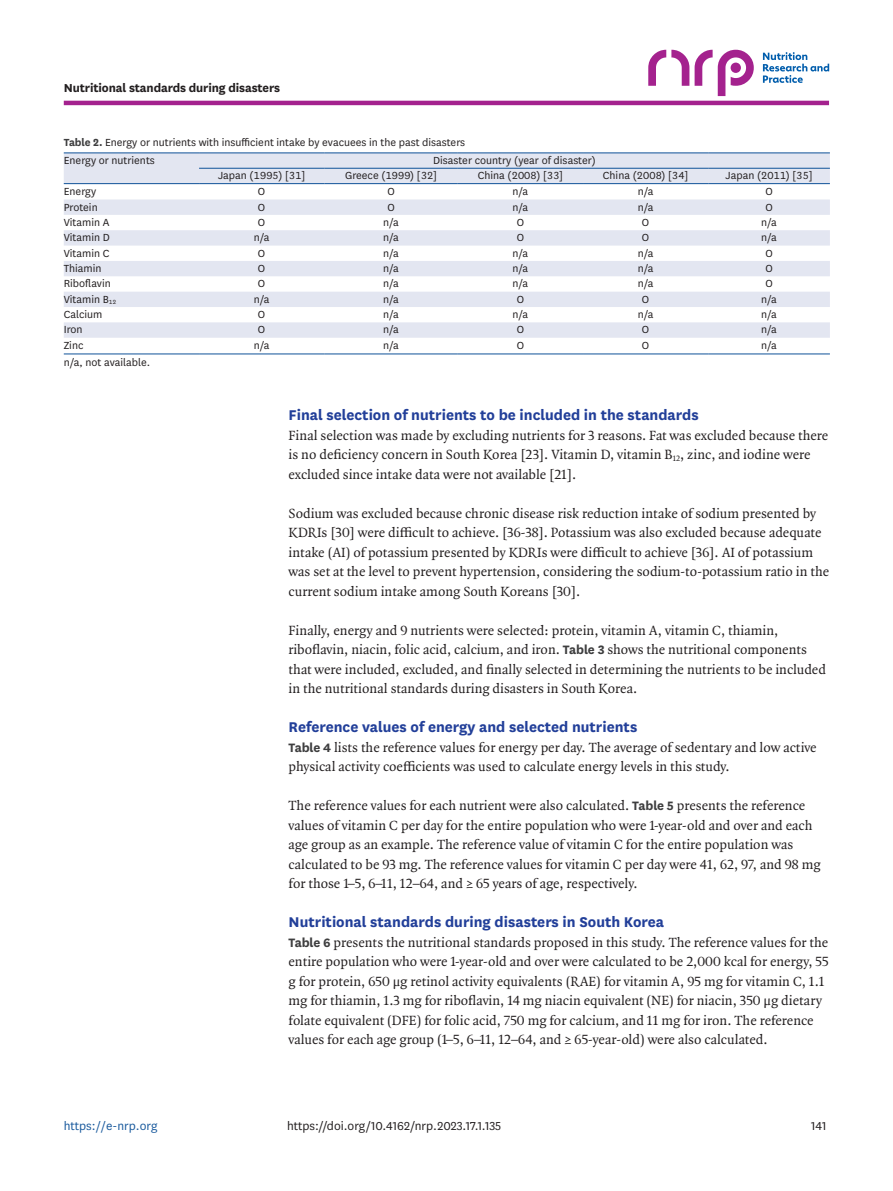
<style>
.page{position:relative;width:893px;height:1191px;background:#fff}
.page>*{position:absolute;margin:0;border:0;box-sizing:border-box;transform-origin:0 0}
.body_title2{font:700 16.5px "National";color:#223f99}
.body_p{font:14.25px/19.5px "Quadraat OT";color:#231f20}
.body_p_first{font:14.25px/19.5px "Quadraat OT";color:#231f20}
.doi_running_footer{font:13.5px "National";color:#231f20}
.alt-title-type{font:700 13.5px "National";letter-spacing:-.01em;color:#231f20}
.t1{font:13.5px "National";color:#1a5a9d}
.tbody_entry{font:12px "National";color:#231f20}
.thead_entry{font:12px "National";letter-spacing:-.025em;color:#231f20}
.table-wrap_caption{font:12px "National";color:#231f20}
.thead_entry-2{font:12px "National";color:#231f20}
.table-wrap-foot_p_fi{font:12px "National";color:#231f20}
.s1{font-weight:700;color:#3e3e3f}
.s2{font-family:"National";font-weight:700;color:#3e3e3f}
</style>
<div class="page">
<hr style="left:64px;top:101px;width:765px;height:4px;background:#a4228e">
<svg style="left:695px;top:50px;width:59px;height:46px"></svg>
<svg style="left:648px;top:50px;width:41px;height:36px"></svg>
<svg style="left:763px;top:52px;width:66px;height:31px"></svg>
<svg style="left:64px;top:153px;width:766px;height:185px;fill:#e3e6f1"></svg>
<hr style="left:64px;top:152px;width:135px;height:1px;background:#1a5a9d">
<hr style="left:199px;top:152px;width:125px;height:1px;background:#1a5a9d">
<hr style="left:324px;top:152px;width:134px;height:1px;background:#1a5a9d">
<hr style="left:458px;top:152px;width:125px;height:1px;background:#1a5a9d">
<hr style="left:583px;top:152px;width:125px;height:1px;background:#1a5a9d">
<hr style="left:708px;top:152px;width:122px;height:1px;background:#1a5a9d">
<hr style="left:199px;top:168px;width:125px;height:1px;background:#1a5a9d">
<hr style="left:324px;top:168px;width:134px;height:1px;background:#1a5a9d">
<hr style="left:458px;top:168px;width:125px;height:1px;background:#1a5a9d">
<hr style="left:583px;top:168px;width:125px;height:1px;background:#1a5a9d">
<hr style="left:708px;top:168px;width:122px;height:1px;background:#1a5a9d">
<hr style="left:64px;top:183px;width:135px;height:1px;background:#1a5a9d">
<hr style="left:199px;top:183px;width:125px;height:1px;background:#1a5a9d">
<hr style="left:324px;top:183px;width:134px;height:1px;background:#1a5a9d">
<hr style="left:458px;top:183px;width:125px;height:1px;background:#1a5a9d">
<hr style="left:583px;top:183px;width:125px;height:1px;background:#1a5a9d">
<hr style="left:708px;top:183px;width:122px;height:1px;background:#1a5a9d">
<hr style="left:64px;top:353px;width:135px;height:1px;background:#1a5a9d">
<hr style="left:199px;top:353px;width:125px;height:1px;background:#1a5a9d">
<hr style="left:324px;top:353px;width:134px;height:1px;background:#1a5a9d">
<hr style="left:458px;top:353px;width:125px;height:1px;background:#1a5a9d">
<hr style="left:583px;top:353px;width:125px;height:1px;background:#1a5a9d">
<hr style="left:708px;top:353px;width:122px;height:1px;background:#1a5a9d">
<p class="alt-title-type" style="left:64px;top:78px;width:218px">Nutritional standards during disasters</p>
<p class="table-wrap_caption" style="left:64px;top:135px;width:403px"><span class="s1">Table 2.</span> Energy or nutrients with insufficient intake by evacuees in the past disasters</p>
<p class="thead_entry-2" style="left:64px;top:152px;width:92px">Energy or nutrients</p>
<p class="thead_entry-2" style="left:433px;top:152px;width:164px">Disaster country (year of disaster)</p>
<p class="thead_entry" style="left:218px;top:168px;width:88px">Japan (1995) [31]</p>
<p class="thead_entry" style="left:345px;top:168px;width:93px">Greece (1999) [32]</p>
<p class="thead_entry" style="left:478px;top:168px;width:87px">China (2008) [33]</p>
<p class="thead_entry" style="left:603px;top:168px;width:87px">China (2008) [34]</p>
<p class="thead_entry" style="left:726px;top:168px;width:88px">Japan (2011) [35]</p>
<p class="tbody_entry" style="left:64px;top:184px;width:34px">Energy</p>
<p class="tbody_entry" style="left:258px;top:184px;width:9px">O</p>
<p class="tbody_entry" style="left:387px;top:184px;width:9px">O</p>
<p class="tbody_entry" style="left:513px;top:184px;width:17px">n/a</p>
<p class="tbody_entry" style="left:638px;top:184px;width:17px">n/a</p>
<p class="tbody_entry" style="left:765px;top:184px;width:9px">O</p>
<p class="tbody_entry" style="left:64px;top:199px;width:35px">Protein</p>
<p class="tbody_entry" style="left:258px;top:199px;width:9px">O</p>
<p class="tbody_entry" style="left:387px;top:199px;width:9px">O</p>
<p class="tbody_entry" style="left:513px;top:199px;width:17px">n/a</p>
<p class="tbody_entry" style="left:638px;top:199px;width:17px">n/a</p>
<p class="tbody_entry" style="left:765px;top:199px;width:9px">O</p>
<p class="tbody_entry" style="left:64px;top:214px;width:47px">Vitamin A</p>
<p class="tbody_entry" style="left:258px;top:214px;width:9px">O</p>
<p class="tbody_entry" style="left:383px;top:214px;width:17px">n/a</p>
<p class="tbody_entry" style="left:517px;top:214px;width:9px">O</p>
<p class="tbody_entry" style="left:642px;top:214px;width:9px">O</p>
<p class="tbody_entry" style="left:761px;top:214px;width:17px">n/a</p>
<p class="tbody_entry" style="left:64px;top:230px;width:47px">Vitamin D</p>
<p class="tbody_entry" style="left:254px;top:230px;width:17px">n/a</p>
<p class="tbody_entry" style="left:383px;top:230px;width:17px">n/a</p>
<p class="tbody_entry" style="left:517px;top:230px;width:9px">O</p>
<p class="tbody_entry" style="left:642px;top:230px;width:9px">O</p>
<p class="tbody_entry" style="left:761px;top:230px;width:17px">n/a</p>
<p class="tbody_entry" style="left:64px;top:245px;width:47px">Vitamin C</p>
<p class="tbody_entry" style="left:258px;top:245px;width:9px">O</p>
<p class="tbody_entry" style="left:383px;top:245px;width:17px">n/a</p>
<p class="tbody_entry" style="left:513px;top:245px;width:17px">n/a</p>
<p class="tbody_entry" style="left:638px;top:245px;width:17px">n/a</p>
<p class="tbody_entry" style="left:765px;top:245px;width:9px">O</p>
<p class="tbody_entry" style="left:64px;top:260px;width:39px">Thiamin</p>
<p class="tbody_entry" style="left:258px;top:260px;width:9px">O</p>
<p class="tbody_entry" style="left:383px;top:260px;width:17px">n/a</p>
<p class="tbody_entry" style="left:513px;top:260px;width:17px">n/a</p>
<p class="tbody_entry" style="left:638px;top:260px;width:17px">n/a</p>
<p class="tbody_entry" style="left:765px;top:260px;width:9px">O</p>
<p class="tbody_entry" style="left:64px;top:276px;width:49px">Riboflavin</p>
<p class="tbody_entry" style="left:258px;top:276px;width:9px">O</p>
<p class="tbody_entry" style="left:383px;top:276px;width:17px">n/a</p>
<p class="tbody_entry" style="left:513px;top:276px;width:17px">n/a</p>
<p class="tbody_entry" style="left:638px;top:276px;width:17px">n/a</p>
<p class="tbody_entry" style="left:765px;top:276px;width:9px">O</p>
<p class="tbody_entry" style="left:64px;top:291px;width:54px">Vitamin B<sub>12</sub></p>
<p class="tbody_entry" style="left:254px;top:291px;width:17px">n/a</p>
<p class="tbody_entry" style="left:383px;top:291px;width:17px">n/a</p>
<p class="tbody_entry" style="left:517px;top:291px;width:9px">O</p>
<p class="tbody_entry" style="left:642px;top:291px;width:9px">O</p>
<p class="tbody_entry" style="left:761px;top:291px;width:17px">n/a</p>
<p class="tbody_entry" style="left:64px;top:307px;width:40px">Calcium</p>
<p class="tbody_entry" style="left:258px;top:307px;width:9px">O</p>
<p class="tbody_entry" style="left:383px;top:307px;width:17px">n/a</p>
<p class="tbody_entry" style="left:513px;top:307px;width:17px">n/a</p>
<p class="tbody_entry" style="left:638px;top:307px;width:17px">n/a</p>
<p class="tbody_entry" style="left:761px;top:307px;width:17px">n/a</p>
<p class="tbody_entry" style="left:64px;top:322px;width:20px">Iron</p>
<p class="tbody_entry" style="left:258px;top:322px;width:9px">O</p>
<p class="tbody_entry" style="left:383px;top:322px;width:17px">n/a</p>
<p class="tbody_entry" style="left:517px;top:322px;width:9px">O</p>
<p class="tbody_entry" style="left:642px;top:322px;width:9px">O</p>
<p class="tbody_entry" style="left:761px;top:322px;width:17px">n/a</p>
<p class="tbody_entry" style="left:64px;top:337px;width:21px">Zinc</p>
<p class="tbody_entry" style="left:254px;top:337px;width:17px">n/a</p>
<p class="tbody_entry" style="left:383px;top:337px;width:17px">n/a</p>
<p class="tbody_entry" style="left:517px;top:337px;width:9px">O</p>
<p class="tbody_entry" style="left:642px;top:337px;width:9px">O</p>
<p class="tbody_entry" style="left:761px;top:337px;width:17px">n/a</p>
<p class="table-wrap-foot_p_fi" style="left:64px;top:355px;width:88px">n/a, not available.</p>
<p class="body_title2" style="left:289px;top:403px;width:412px">Final selection of nutrients to be included in the standards</p>
<p class="body_p_first" style="left:289px;top:425px;width:541px">Final selection was made by excluding nutrients for 3 reasons. Fat was excluded because there is no deficiency concern in South Korea [23]. Vitamin D, vitamin B<sub>12</sub>, zinc, and iodine were excluded since intake data were not available [21].</p>
<p class="body_p" style="left:289px;top:503px;width:542px">Sodium was excluded because chronic disease risk reduction intake of sodium presented by KDRIs [30] were difficult to achieve. [36-38]. Potassium was also excluded because adequate intake (AI) of potassium presented by KDRIs were difficult to achieve [36]. AI of potassium was set at the level to prevent hypertension, considering the sodium-to-potassium ratio in the current sodium intake among South Koreans [30].</p>
<p class="body_p" style="left:289px;top:620px;width:539px">Finally, energy and 9 nutrients were selected: protein, vitamin A, vitamin C, thiamin, riboflavin, niacin, folic acid, calcium, and iron. <span class="s2">Table 3</span> shows the nutritional components that were included, excluded, and finally selected in determining the nutrients to be included in the nutritional standards during disasters in South Korea.</p>
<p class="body_title2" style="left:289px;top:715px;width:350px">Reference values of energy and selected nutrients</p>
<p class="body_p_first" style="left:289px;top:737px;width:530px"><span class="s2">Table 4</span> lists the reference values for energy per day. The average of sedentary and low active physical activity coefficients was used to calculate energy levels in this study.</p>
<p class="body_p" style="left:289px;top:796px;width:533px">The reference values for each nutrient were also calculated. <span class="s2">Table 5</span> presents the reference values of vitamin C per day for the entire population who were 1-year-old and over and each age group as an example. The reference value of vitamin C for the entire population was calculated to be 93 mg. The reference values for vitamin C per day were 41, 62, 97, and 98 mg for those 1–5, 6–11, 12–64, and ≥ 65 years of age, respectively.</p>
<p class="body_title2" style="left:289px;top:910px;width:377px">Nutritional standards during disasters in South Korea</p>
<p class="body_p_first" style="left:289px;top:932px;width:542px"><span class="s2">Table 6</span> presents the nutritional standards proposed in this study. The reference values for the entire population who were 1-year-old and over were calculated to be 2,000 kcal for energy, 55 g for protein, 650 µg retinol activity equivalents (RAE) for vitamin A, 95 mg for vitamin C, 1.1 mg for thiamin, 1.3 mg for riboflavin, 14 mg niacin equivalent (NE) for niacin, 350 µg dietary folate equivalent (DFE) for folic acid, 750 mg for calcium, and 11 mg for iron. The reference values for each age group (1–5, 6–11, 12–64, and ≥ 65-year-old) were also calculated.</p>
<p class="doi_running_footer" style="left:287px;top:1116px;width:216px">https://doi.org/10.4162/nrp.2023.17.1.135</p>
<p class="t1" style="left:64px;top:1116px;width:95px">https://e-nrp.org</p>
<p class="doi_running_footer" style="left:811px;top:1116px;width:17px">141</p>
</div>
